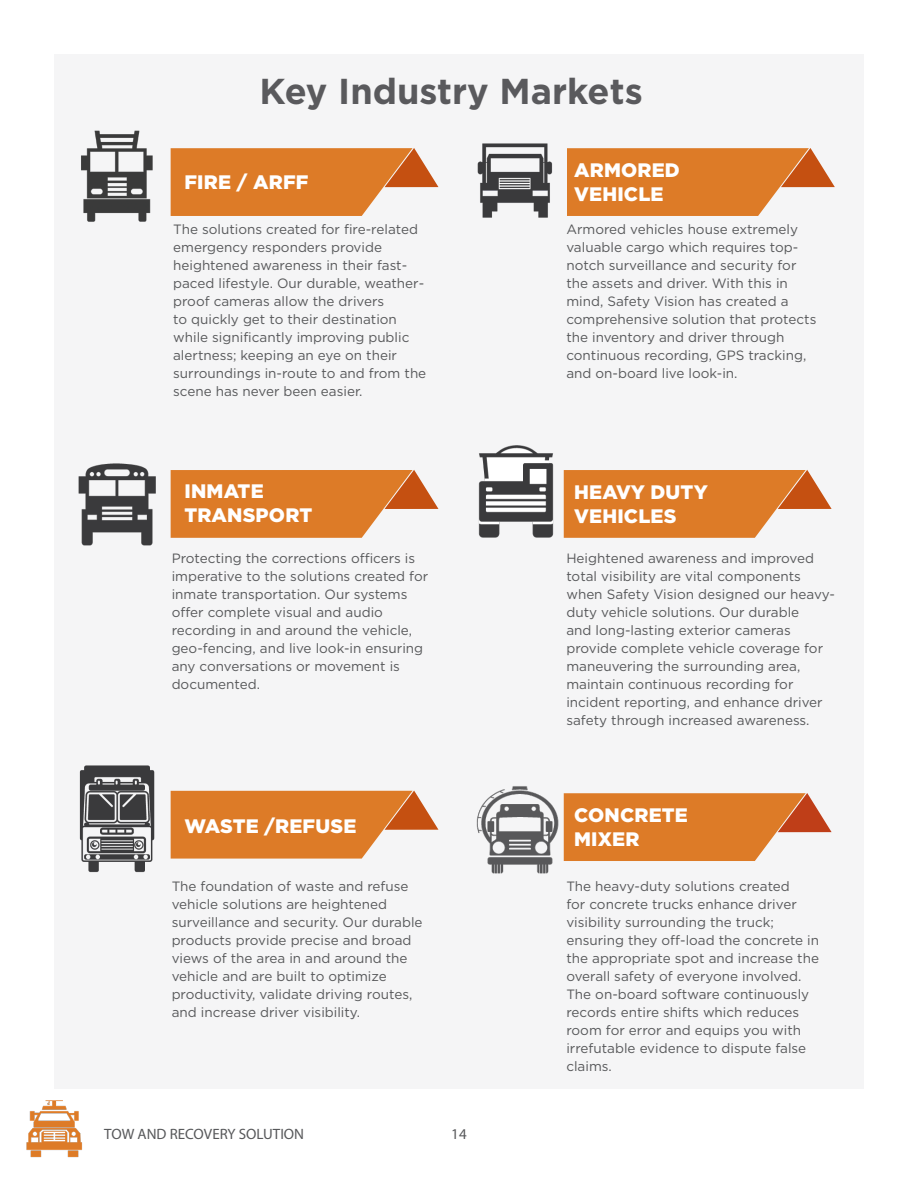
<style>
.page{position:relative;width:918px;height:1188px;background:#fff}
.page>*{position:absolute;margin:0;border:0;box-sizing:border-box;transform-origin:0 0}
.t1{font:700 36px "Gotham";color:#5a5a5d}
.t2{font:900 19.5px/24px "Gotham";letter-spacing:.01em;color:#fff}
.t3{font:15px "Myriad Pro";color:#57585a}
.t4{font:13.5px/18px "Gotham";color:#57585a}
</style>
<div class="page">
<img style="left:26px;top:1100px;width:57px;height:58px">
<div style="left:54px;top:54px;width:810px;height:1035px;background:#f5f5f6"></div>
<svg style="left:171px;top:148px;width:267px;height:68px;background:#de8841"></svg>
<svg style="left:171px;top:470px;width:267px;height:68px;background:#de8841"></svg>
<svg style="left:173px;top:791px;width:265px;height:68px;background:#de8942"></svg>
<svg style="left:567px;top:148px;width:268px;height:68px;background:#de8840"></svg>
<svg style="left:564px;top:470px;width:268px;height:68px;background:#de8841"></svg>
<img style="left:79px;top:765px;width:94px;height:108px">
<img style="left:78px;top:463px;width:78px;height:83px">
<img style="left:81px;top:130px;width:72px;height:92px">
<img style="left:477px;top:143px;width:76px;height:75px">
<img style="left:478px;top:445px;width:76px;height:93px">
<svg style="left:564px;top:793px;width:268px;height:68px;background:#de8741"></svg>
<img style="left:476px;top:786px;width:83px;height:88px">
<p class="t1" style="left:260px;top:70px;width:385px">Key Industry Markets</p>
<p class="t2" style="left:184px;top:169px;width:126px">FIRE / ARFF</p>
<p class="t2" style="left:574px;top:158px;width:107px">ARMORED<br>VEHICLE</p>
<p class="t4" style="left:173px;top:220px;width:255px">The solutions created for fire-related emergency responders provide heightened awareness in their fast&shy;paced lifestyle. Our durable, weather&shy;proof cameras allow the drivers<br>to quickly get to their destination while significantly improving public alertness; keeping an eye on their surroundings in-route to and from the scene has never been easier.</p>
<p class="t4" style="left:566px;top:220px;width:252px">Armored vehicles house extremely valuable cargo which requires top&shy;notch surveillance and security for the assets and driver. With this in mind, Safety Vision has created a comprehensive solution that protects the inventory and driver through continuous recording, GPS tracking, and on-board live look-in.</p>
<p class="t2" style="left:184px;top:478px;width:81px">INMATE</p>
<p class="t2" style="left:184px;top:502px;width:129px">TRANSPORT</p>
<p class="t2" style="left:574px;top:480px;width:135px">HEAVY DUTY</p>
<p class="t2" style="left:574px;top:504px;width:104px">VEHICLES</p>
<p class="t4" style="left:172px;top:549px;width:258px">Protecting the corrections officers is imperative to the solutions created for inmate transportation. Our systems offer complete visual and audio recording in and around the vehicle, geo-fencing, and live look-in ensuring any conversations or movement is documented.</p>
<p class="t4" style="left:566px;top:549px;width:270px">Heightened awareness and improved total visibility are vital components when Safety Vision designed our heavy&shy;duty vehicle solutions. Our durable<br>and long-lasting exterior cameras provide complete vehicle coverage for maneuvering the surrounding area, maintain continuous recording for incident reporting, and enhance driver safety through increased awareness.</p>
<p class="t2" style="left:184px;top:814px;width:173px">WASTE /REFUSE</p>
<p class="t4" style="left:172px;top:877px;width:252px">The foundation of waste and refuse vehicle solutions are heightened surveillance and security. Our durable products provide precise and broad views of the area in and around the vehicle and are built to optimize productivity, validate driving routes, and increase driver visibility.</p>
<p class="t3" style="left:104px;top:1125px;width:201px">TOW AND RECOVERY SOLUTION</p>
<p class="t3" style="left:451px;top:1125px;width:17px">14</p>
<p class="t2" style="left:574px;top:803px;width:115px">CONCRETE<br>MIXER</p>
<p class="t4" style="left:566px;top:877px;width:254px">The heavy-duty solutions created<br>for concrete trucks enhance driver visibility surrounding the truck; ensuring they off-load the concrete in the appropriate spot and increase the overall safety of everyone involved.<br>The on-board software continuously records entire shifts which reduces room for error and equips you with irrefutable evidence to dispute false claims.</p>
</div>
